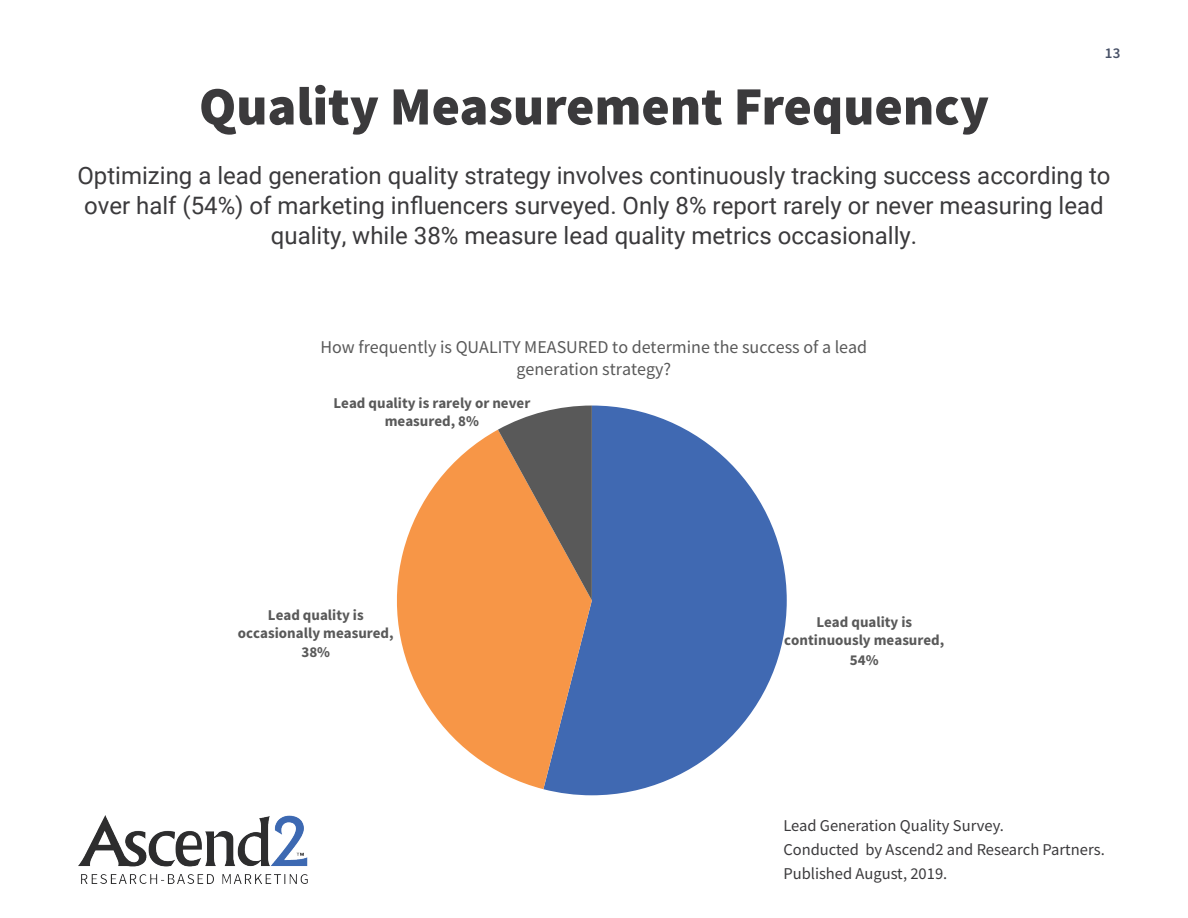
<style>
.page{position:relative;width:1188px;height:918px;background:#fff}
.page>*{position:absolute;margin:0;border:0;box-sizing:border-box;transform-origin:0 0}
.t1{font:900 54px "Source Sans Pro";color:#3b3a3c}
.L_Copy{font:24px/30px "Roboto";color:#3b3a3c;text-align:center}
.t2{font:18px/22.5px "Source Sans Pro";color:#595959;text-align:center}
.t3{font:16.5px/24px "Source Sans Pro";color:#3b3a3c}
.t4{font:700 15px/18px "Source Sans Pro";color:#595959;text-align:center}
.t5{font:600 15px "Source Sans Pro";color:#475066}
</style>
<div class="page">
<img style="left:79px;top:815px;width:229px;height:69px">
<svg style="left:543px;top:406px;width:244px;height:389px;fill:#4069b2"></svg>
<svg style="left:397px;top:430px;width:195px;height:359px;fill:#f79647"></svg>
<svg style="left:498px;top:406px;width:94px;height:194px;background:#a57a57"></svg>
<p class="t5" style="left:1105px;top:43px;width:17px">13</p>
<h1 class="t1" style="left:199px;top:69px;width:792px">Quality Measurement Frequency</h1>
<p class="L_Copy" style="left:77px;top:159px;width:1035px">Optimizing a lead generation quality strategy involves continuously tracking success according to over half (54%) of marketing influencers surveyed. Only 8% report rarely or never measuring lead quality, while 38% measure lead quality metrics occasionally.</p>
<p class="t2" style="left:320px;top:335px;width:548px">How frequently is QUALITY MEASURED to determine the success of a lead generation strategy?</p>
<p class="t4" style="left:334px;top:394px;width:198px">Lead quality is rarely or never measured, 8%</p>
<p class="t4" style="left:238px;top:605px;width:157px">Lead quality is occasionally measured,</p>
<p class="t4" style="left:301px;top:643px;width:30px">38%</p>
<p class="t4" style="left:784px;top:613px;width:162px">Lead quality is continuously measured,</p>
<p class="t4" style="left:850px;top:650px;width:30px">54%</p>
<p class="t3" style="left:783px;top:814px;width:323px">Lead Generation Quality Survey.<br>Conducted by Ascend2 and Research Partners.<br>Published August, 2019.</p>
</div>
